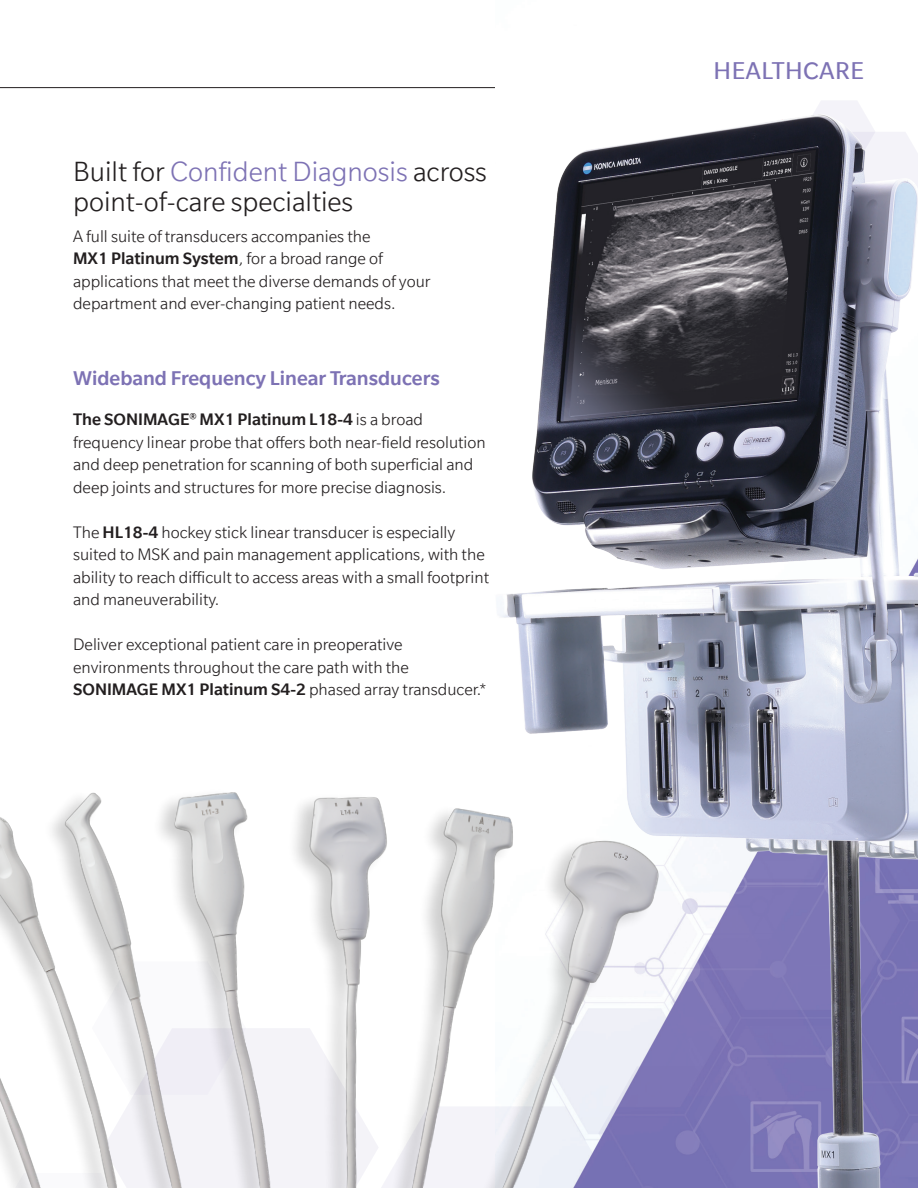
<style>
.page{position:relative;width:918px;height:1188px;background:#fff}
.page>*{position:absolute;margin:0;border:0;box-sizing:border-box;transform-origin:0 0}
.t1{font:300 30px/30px "Slate";color:#231f20}
.t2{font:26.25px "Slate";letter-spacing:.02em;color:#7d72b4}
.t3{font:500 21.45px "Slate";color:#7d72b4}
.t4{font:300 18px/22.5px "Slate";color:#231f20}
.s1{color:#7d72b4}
.s2{font-weight:500}
</style>
<div class="page">
<hr style="left:0;top:87px;width:864px;height:1px;background:#231f20">
<img style="left:463px;top:87px;width:455px;height:1101px">
<img style="left:0;top:651px;width:684px;height:537px">
<h1 class="t1" style="left:73px;top:157px;width:415px">Built for <span class="s1">Confident Diagnosis</span> across point-of-care specialties</h1>
<p class="t4" style="left:73px;top:225px;width:359px">A full suite of transducers accompanies the<br><span class="s2">MX1 Platinum System</span>, for a broad range of applications that meet the diverse demands of your department and ever-changing patient needs.</p>
<p class="t3" style="left:73px;top:367px;width:368px">Wideband Frequency Linear Transducers</p>
<p class="t4" style="left:73px;top:409px;width:414px"><span class="s2">The SONIMAGE</span><sup>®</sup> <span class="s2">MX1 Platinum L18-4</span> is a broad frequency linear probe that offers both near-field resolution and deep penetration for scanning of both superficial and deep joints and structures for more precise diagnosis.</p>
<p class="t4" style="left:73px;top:521px;width:418px">The <span class="s2">HL18-4</span> hockey stick linear transducer is especially suited to MSK and pain management applications, with the ability to reach difficult to access areas with a small footprint and maneuverability.</p>
<p class="t4" style="left:73px;top:634px;width:415px">Deliver exceptional patient care in preoperative environments throughout the care path with the<br><span class="s2">SONIMAGE MX1 Platinum S4-2</span> phased array transducer.*</p>
<h2 class="t2" style="left:714px;top:57px;width:152px">HEALTHCARE</h2>
</div>
